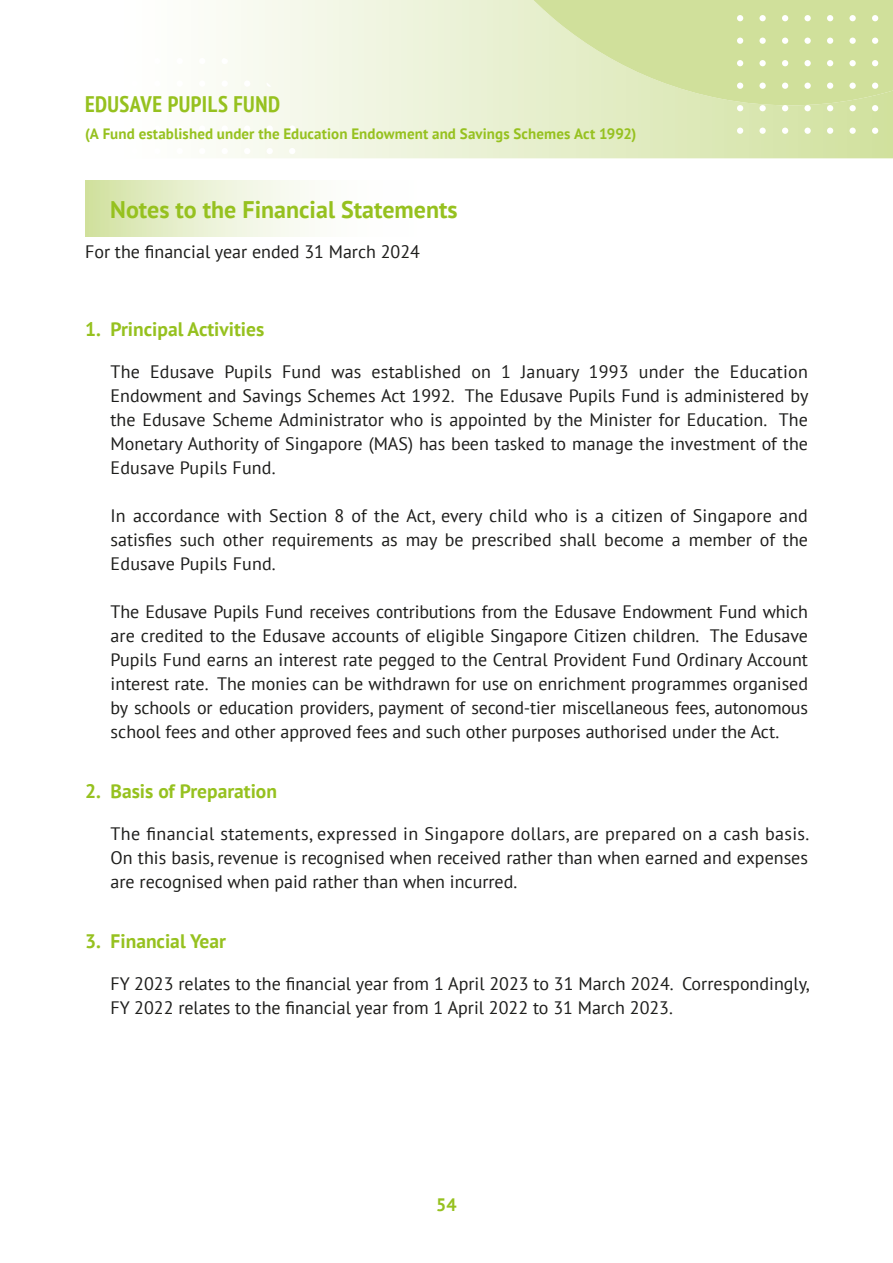
<style>
.page{position:relative;width:893px;height:1263px;background:#fff}
.page>*{position:absolute;margin:0;border:0;box-sizing:border-box;transform-origin:0 0}
.t1{font:700 24px "PT Sans";color:#96c11f}
.t2{font:700 condensed 22.5px "PT Sans";letter-spacing:.02em;color:#96c11f}
.t3{font:700 19.5px "PT Sans";color:#96c11f}
.t4{font:18px/24px "PT Sans";color:#1d1d1b;text-align:justify}
.t5{font:700 18px "PT Sans";color:#96c11f}
.t6{font:700 15px "PT Sans";letter-spacing:.005em;color:#96c11f}
</style>
<div class="page">
<svg style="left:216px;top:0;width:677px;height:158px;background:#eaf1d5"></svg>
<svg style="left:425px;top:0;width:468px;height:105px;background:#d9e6b0"></svg>
<svg style="left:872px;top:128px;width:6px;height:6px"></svg>
<svg style="left:872px;top:105px;width:6px;height:6px"></svg>
<svg style="left:872px;top:83px;width:6px;height:6px"></svg>
<svg style="left:872px;top:60px;width:6px;height:6px"></svg>
<svg style="left:872px;top:38px;width:6px;height:6px"></svg>
<svg style="left:872px;top:15px;width:6px;height:6px"></svg>
<div style="left:849px;top:128px;width:7px;height:6px;background:#fff;border-radius:50%"></div>
<div style="left:849px;top:105px;width:7px;height:6px;background:#fff;border-radius:50%"></div>
<div style="left:849px;top:83px;width:7px;height:6px;background:#fff;border-radius:50%"></div>
<div style="left:849px;top:60px;width:7px;height:6px;background:#fff;border-radius:50%"></div>
<div style="left:849px;top:38px;width:7px;height:6px;background:#fff;border-radius:50%"></div>
<div style="left:849px;top:15px;width:7px;height:6px;background:#fff;border-radius:50%"></div>
<svg style="left:827px;top:128px;width:6px;height:6px"></svg>
<svg style="left:827px;top:105px;width:6px;height:6px"></svg>
<svg style="left:827px;top:83px;width:6px;height:6px"></svg>
<svg style="left:827px;top:60px;width:6px;height:6px"></svg>
<svg style="left:827px;top:38px;width:6px;height:6px"></svg>
<svg style="left:827px;top:15px;width:6px;height:6px"></svg>
<div style="left:804px;top:128px;width:7px;height:6px;background:#fff;border-radius:50%"></div>
<div style="left:804px;top:105px;width:7px;height:6px;background:#fff;border-radius:50%"></div>
<div style="left:804px;top:83px;width:7px;height:6px;background:#fff;border-radius:50%"></div>
<div style="left:804px;top:60px;width:7px;height:6px;background:#fff;border-radius:50%"></div>
<div style="left:804px;top:38px;width:7px;height:6px;background:#fff;border-radius:50%"></div>
<div style="left:804px;top:15px;width:7px;height:6px;background:#fff;border-radius:50%"></div>
<svg style="left:782px;top:128px;width:6px;height:6px"></svg>
<svg style="left:782px;top:105px;width:6px;height:6px"></svg>
<svg style="left:782px;top:83px;width:6px;height:6px"></svg>
<svg style="left:782px;top:60px;width:6px;height:6px"></svg>
<svg style="left:782px;top:38px;width:6px;height:6px"></svg>
<svg style="left:782px;top:15px;width:6px;height:6px"></svg>
<div style="left:759px;top:128px;width:7px;height:6px;background:#fff;border-radius:50%"></div>
<div style="left:759px;top:105px;width:7px;height:6px;background:#fff;border-radius:50%"></div>
<div style="left:759px;top:83px;width:7px;height:6px;background:#fff;border-radius:50%"></div>
<div style="left:759px;top:60px;width:7px;height:6px;background:#fff;border-radius:50%"></div>
<div style="left:759px;top:38px;width:7px;height:6px;background:#fff;border-radius:50%"></div>
<div style="left:759px;top:15px;width:7px;height:6px;background:#fff;border-radius:50%"></div>
<svg style="left:737px;top:128px;width:6px;height:6px"></svg>
<svg style="left:737px;top:105px;width:6px;height:6px"></svg>
<svg style="left:737px;top:83px;width:6px;height:6px"></svg>
<svg style="left:737px;top:60px;width:6px;height:6px"></svg>
<svg style="left:737px;top:38px;width:6px;height:6px"></svg>
<svg style="left:737px;top:15px;width:6px;height:6px"></svg>
<svg style="left:289px;top:148px;width:6px;height:6px"></svg>
<div style="left:289px;top:125px;width:6px;height:7px;background:#fff;border-radius:50%"></div>
<svg style="left:289px;top:103px;width:6px;height:6px"></svg>
<svg style="left:267px;top:148px;width:6px;height:6px"></svg>
<div style="left:267px;top:125px;width:6px;height:7px;background:#fff;border-radius:50%"></div>
<svg style="left:267px;top:103px;width:6px;height:6px"></svg>
<svg style="left:267px;top:80px;width:6px;height:7px"></svg>
<svg style="left:244px;top:148px;width:6px;height:6px"></svg>
<div style="left:244px;top:125px;width:6px;height:7px;background:#fff;border-radius:50%"></div>
<svg style="left:244px;top:103px;width:6px;height:6px"></svg>
<div style="left:244px;top:80px;width:6px;height:7px;background:#fff;border-radius:50%"></div>
<svg style="left:244px;top:62px;width:6px;height:2px"></svg>
<svg style="left:222px;top:148px;width:6px;height:6px"></svg>
<div style="left:222px;top:125px;width:6px;height:7px;background:#fff;border-radius:50%"></div>
<svg style="left:222px;top:103px;width:6px;height:6px"></svg>
<div style="left:222px;top:80px;width:6px;height:7px;background:#fff;border-radius:50%"></div>
<svg style="left:222px;top:58px;width:6px;height:6px"></svg>
<svg style="left:85px;top:181px;width:224px;height:55px;background:#e7efcf"></svg>
<p class="t2" style="left:85px;top:92px;width:197px">EDUSAVE PUPILS FUND</p>
<p class="t6" style="left:85px;top:126px;width:553px">(A Fund established under the Education Endowment and Savings Schemes Act 1992)</p>
<h1 class="t1" style="left:110px;top:196px;width:349px">Notes to the Financial Statements</h1>
<p class="t4" style="left:85px;top:241px;width:337px">For the financial year ended 31 March 2024</p>
<p class="t3" style="left:85px;top:319px;width:181px">1. Principal Activities</p>
<p class="t4" style="left:111px;top:361px;width:699px">The Edusave Pupils Fund was established on 1 January 1993 under the Education Endowment and Savings Schemes Act 1992. The Edusave Pupils Fund is administered by the Edusave Scheme Administrator who is appointed by the Minister for Education. The Monetary Authority of Singapore (MAS) has been tasked to manage the investment of the Edusave Pupils Fund.</p>
<p class="t4" style="left:111px;top:505px;width:699px">In accordance with Section 8 of the Act, every child who is a citizen of Singapore and satisfies such other requirements as may be prescribed shall become a member of the Edusave Pupils Fund.</p>
<p class="t4" style="left:111px;top:601px;width:699px">The Edusave Pupils Fund receives contributions from the Edusave Endowment Fund which are credited to the Edusave accounts of eligible Singapore Citizen children. The Edusave Pupils Fund earns an interest rate pegged to the Central Provident Fund Ordinary Account interest rate. The monies can be withdrawn for use on enrichment programmes organised by schools or education providers, payment of second-tier miscellaneous fees, autonomous school fees and other approved fees and such other purposes authorised under the Act.</p>
<p class="t3" style="left:85px;top:781px;width:193px">2. Basis of Preparation</p>
<p class="t4" style="left:111px;top:823px;width:700px">The financial statements, expressed in Singapore dollars, are prepared on a cash basis.<br>On this basis, revenue is recognised when received rather than when earned and expenses are recognised when paid rather than when incurred.</p>
<p class="t3" style="left:85px;top:931px;width:142px">3. Financial Year</p>
<p class="t4" style="left:111px;top:973px;width:700px">FY 2023 relates to the financial year from 1 April 2023 to 31 March 2024. Correspondingly,<br>FY 2022 relates to the financial year from 1 April 2022 to 31 March 2023.</p>
<p class="t5" style="left:436px;top:1195px;width:22px">54</p>
</div>
